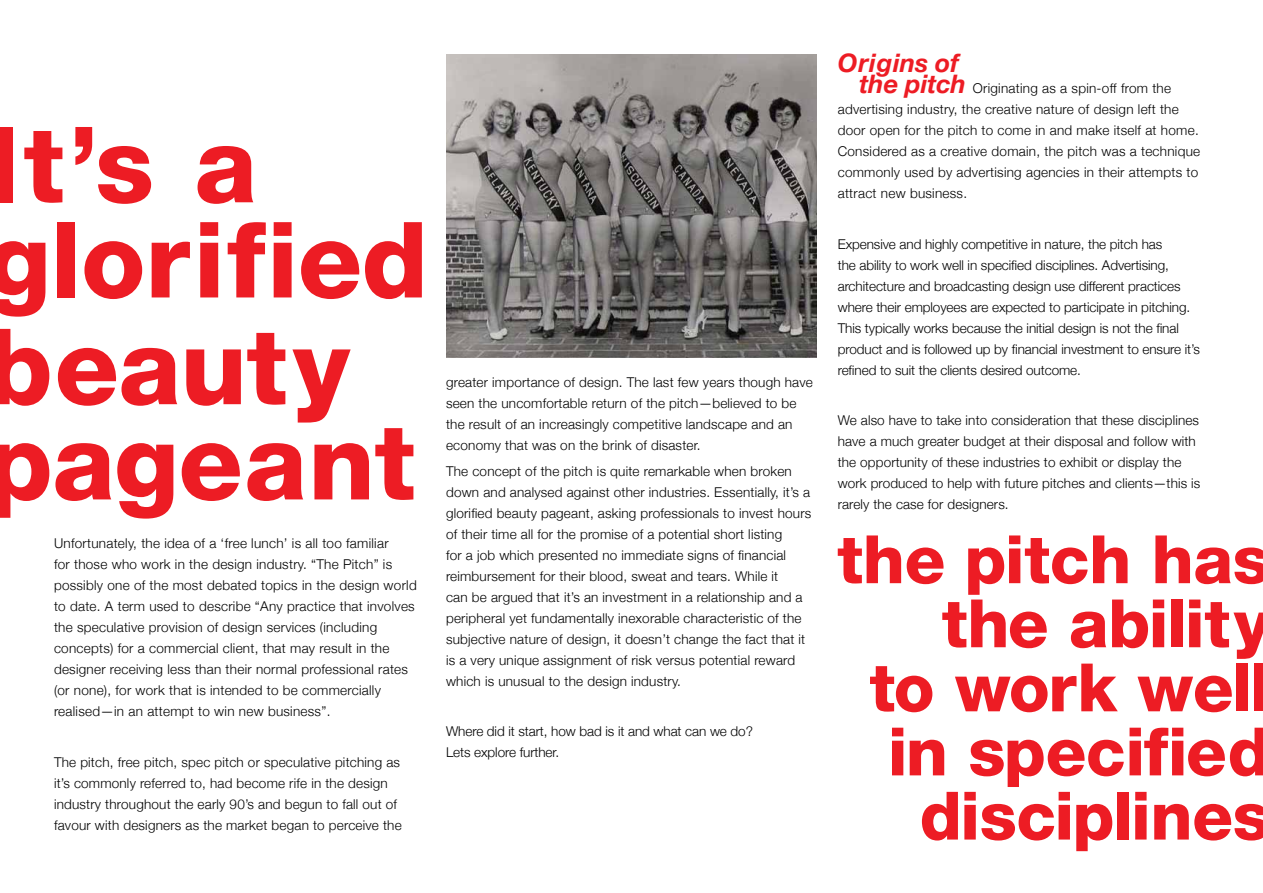
<style>
.page{position:relative;width:1263px;height:893px;background:#fff}
.page>*{position:absolute;margin:0;border:0;box-sizing:border-box;transform-origin:0 0}
.t1{font:800 105.45px/95.1px "Helvetica Neue LT";letter-spacing:-.005em;color:#ed1c24}
.t2{font:800 66.75px/64.1px "Helvetica Neue LT";letter-spacing:-.005em;color:#ed1c24;text-align:right}
.t3{font:italic 700 25.5px "Helvetica Neue";letter-spacing:.035em;color:#ed1c24}
.t4{font:300 13.5px/21px "Helvetica Neue";letter-spacing:.015em;color:#000}
.t5{font:300 13.5px/21px "Helvetica Neue";letter-spacing:-.005em;color:#000}
.s1{font-weight:700;font-style:italic;font-size:25.5px;color:#ed1c24}
</style>
<div class="page">
<img style="left:446px;top:54px;width:371px;height:304px">
<h1 class="t1" style="left:-14px;top:117px;width:443px">It’s a glorified</h1>
<h1 class="t1" style="left:-14px;top:319px;width:430px">beauty pageant</h1>
<p class="t4" style="left:54px;top:532px;width:364px">Unfortunately, the idea of a ‘free lunch’ is all too familiar<br>for those who work in the design industry. “The Pitch” is possibly one of the most debated topics in the design world to date. A term used to describe “Any practice that involves the speculative provision of design services (including concepts) for a commercial client, that may result in the designer receiving less than their normal professional rates (or none), for work that is intended to be commercially realised—in an attempt to win new business”.</p>
<p class="t4" style="left:54px;top:751px;width:349px">The pitch, free pitch, spec pitch or speculative pitching as it’s commonly referred to, had become rife in the design industry throughout the early 90’s and begun to fall out of favour with designers as the market began to perceive the</p>
<p class="t4" style="left:446px;top:371px;width:368px">greater importance of design. The last few years though have seen the uncomfortable return of the pitch—believed to be the result of an increasingly competitive landscape and an economy that was on the brink of disaster.</p>
<p class="t4" style="left:446px;top:459px;width:367px">The concept of the pitch is quite remarkable when broken down and analysed against other industries. Essentially, it’s a glorified beauty pageant, asking professionals to invest hours of their time all for the promise of a potential short listing<br>for a job which presented no immediate signs of financial reimbursement for their blood, sweat and tears. While it<br>can be argued that it’s an investment in a relationship and a peripheral yet fundamentally inexorable characteristic of the subjective nature of design, it doesn’t change the fact that it is a very unique assignment of risk versus potential reward which is unusual to the design industry.</p>
<p class="t5" style="left:446px;top:720px;width:308px">Where did it start, how bad is it and what can we do?<br>Lets explore further.</p>
<h3 class="t3" style="left:838px;top:43px;width:123px">Origins of</h3>
<p class="t4" style="left:838px;top:77px;width:364px;text-indent:21px"><span class="s1">the pitch</span> Originating as a spin-off from the advertising industry, the creative nature of design left the door open for the pitch to come in and make itself at home.<br>Considered as a creative domain, the pitch was a technique commonly used by advertising agencies in their attempts to attract new business.</p>
<p class="t5" style="left:838px;top:233px;width:364px">Expensive and highly competitive in nature, the pitch has<br>the ability to work well in specified disciplines. Advertising, architecture and broadcasting design use different practices where their employees are expected to participate in pitching.<br>This typically works because the initial design is not the final product and is followed up by financial investment to ensure it’s refined to suit the clients desired outcome.</p>
<p class="t4" style="left:838px;top:409px;width:364px">We also have to take into consideration that these disciplines have a much greater budget at their disposal and follow with the opportunity of these industries to exhibit or display the work produced to help with future pitches and clients—this is rarely the case for designers.</p>
<h2 class="t2" style="left:837px;top:527px;width:434px">the pitch has the ability<br>to work well in specified disciplines</h2>
</div>
